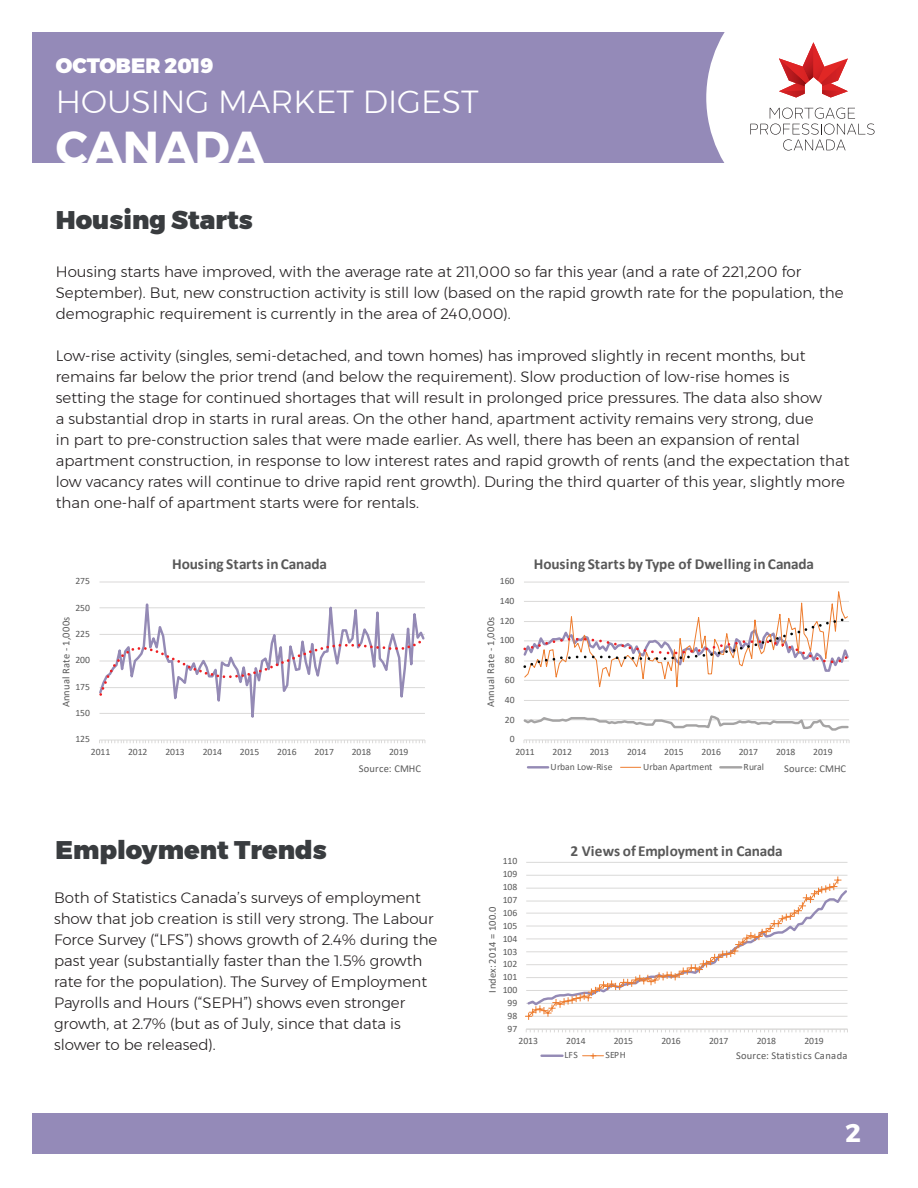
<style>
.page{position:relative;width:918px;height:1188px;background:#fff}
.page>*{position:absolute;margin:0;border:0;box-sizing:border-box;transform-origin:0 0}
.t1{font:700 46.05px "Montserrat";color:#fff}
.t2{font:300 31.8px "Montserrat";color:#fff}
.t3{font:900 25.5px "Montserrat";color:#393c3f}
.t4{font:700 25.5px "Montserrat";color:#fff}
.t5{font:900 20.7px "Montserrat";color:#fff}
.t6{font:700 15.3px "Calibri";letter-spacing:-.01em;color:#595959}
.t7{font:300 15px/21px "Montserrat";color:#231f20}
.t8{font:10.5px "Calibri";letter-spacing:.015em;color:#595959}
.t9{font:9.6px "Calibri";letter-spacing:-.005em;color:#595959}
</style>
<div class="page">
<div style="left:32px;top:32px;width:850px;height:131px;background:#948ab8"></div>
<div style="left:33px;top:1113px;width:855px;height:40px;background:#948ab8"></div>
<div style="left:706px;top:32px;width:176px;height:131px;background:#fff"></div>
<svg style="left:750px;top:108px;width:125px;height:43px;background:#ececec"></svg>
<svg style="left:779px;top:42px;width:69px;height:56px;background:#e99899"></svg>
<svg style="left:99px;top:740px;width:327px;height:3px"></svg>
<svg style="left:99px;top:582px;width:326px;height:158px"></svg>
<svg style="left:99px;top:635px;width:326px;height:63px"></svg>
<hr style="left:524px;top:700px;width:325px;height:1px;background:#dad9d8">
<hr style="left:524px;top:582px;width:325px;height:1px;background:#dad9d8">
<svg style="left:524px;top:740px;width:326px;height:3px"></svg>
<svg style="left:524px;top:715px;width:325px;height:16px"></svg>
<svg style="left:524px;top:591px;width:325px;height:97px"></svg>
<hr style="left:528px;top:766px;width:20px;height:3px;background:#948ab5">
<svg style="left:621px;top:767px;width:20px;height:1px"></svg>
<hr style="left:720px;top:766px;width:21px;height:3px;background:#a5a4a4">
<hr style="left:526px;top:875px;width:321px;height:1px;background:#dad9d8">
<hr style="left:526px;top:862px;width:321px;height:1px;background:#dad9d8">
<svg style="left:526px;top:1029px;width:322px;height:3px"></svg>
<svg style="left:525px;top:876px;width:323px;height:144px"></svg>
<hr style="left:542px;top:1055px;width:20px;height:2px;background:#948ab5">
<svg style="left:583px;top:1053px;width:21px;height:6px"></svg>
<h3 class="t5" style="left:56px;top:49px;width:159px">OCTOBER 2019</h3>
<h2 class="t2" style="left:56px;top:78px;width:425px">HOUSING MARKET DIGEST</h2>
<h1 class="t1" style="left:56px;top:111px;width:210px">CANADA</h1>
<h3 class="t3" style="left:56px;top:199px;width:199px">Housing Starts</h3>
<p class="t7" style="left:56px;top:261px;width:789px">Housing starts have improved, with the average rate at 211,000 so far this year (and a rate of 221,200 for<br>September). But, new construction activity is still low (based on the rapid growth rate for the population, the demographic requirement is currently in the area of 240,000).</p>
<p class="t7" style="left:56px;top:345px;width:795px">Low-rise activity (singles, semi-detached, and town homes) has improved slightly in recent months, but remains far below the prior trend (and below the requirement). Slow production of low-rise homes is<br>setting the stage for continued shortages that will result in prolonged price pressures. The data also show<br>a substantial drop in starts in rural areas. On the other hand, apartment activity remains very strong, due<br>in part to pre-construction sales that were made earlier. As well, there has been an expansion of rental apartment construction, in response to low interest rates and rapid growth of rents (and the expectation that low vacancy rates will continue to drive rapid rent growth). During the third quarter of this year, slightly more than one-half of apartment starts were for rentals.</p>
<p class="t9" style="left:75px;top:574px;width:16px">275</p>
<p class="t9" style="left:75px;top:601px;width:16px">250</p>
<p class="t8" style="left:59px;top:707px;width:92px;rotate:-90deg">Annual Rate - 1,000s</p>
<p class="t9" style="left:75px;top:627px;width:16px">225</p>
<p class="t9" style="left:75px;top:653px;width:16px">200</p>
<p class="t9" style="left:75px;top:680px;width:16px">175</p>
<p class="t9" style="left:75px;top:706px;width:16px">150</p>
<p class="t9" style="left:75px;top:733px;width:16px">125</p>
<p class="t6" style="left:172px;top:553px;width:156px">Housing Starts in Canada</p>
<p class="t9" style="left:91px;top:745px;width:21px">2011</p>
<p class="t9" style="left:128px;top:745px;width:21px">2012</p>
<p class="t9" style="left:165px;top:745px;width:21px">2013</p>
<p class="t9" style="left:203px;top:745px;width:21px">2014</p>
<p class="t9" style="left:240px;top:745px;width:21px">2015</p>
<p class="t9" style="left:277px;top:745px;width:21px">2016</p>
<p class="t9" style="left:315px;top:745px;width:21px">2017</p>
<p class="t9" style="left:352px;top:745px;width:21px">2018</p>
<p class="t9" style="left:389px;top:745px;width:21px">2019</p>
<p class="t8" style="left:359px;top:761px;width:63px">Source: CMHC</p>
<h3 class="t3" style="left:56px;top:828px;width:273px">Employment Trends</h3>
<p class="t7" style="left:54px;top:887px;width:385px">Both of Statistics Canada’s surveys of employment show that job creation is still very strong. The Labour Force Survey (“LFS”) shows growth of 2.4% during the past year (substantially faster than the 1.5% growth rate for the population). The Survey of Employment Payrolls and Hours (“SEPH”) shows even stronger growth, at 2.7% (but as of July, since that data is slower to be released).</p>
<p class="t9" style="left:500px;top:574px;width:16px">160</p>
<p class="t9" style="left:500px;top:594px;width:16px">140</p>
<p class="t8" style="left:483px;top:707px;width:92px;rotate:-90deg">Annual Rate - 1,000s</p>
<p class="t9" style="left:500px;top:614px;width:16px">120</p>
<p class="t9" style="left:500px;top:634px;width:16px">100</p>
<p class="t9" style="left:505px;top:653px;width:11px">80</p>
<p class="t9" style="left:505px;top:673px;width:11px">60</p>
<p class="t9" style="left:505px;top:693px;width:11px">40</p>
<p class="t9" style="left:505px;top:713px;width:11px">20</p>
<p class="t9" style="left:510px;top:732px;width:6px">0</p>
<p class="t6" style="left:534px;top:553px;width:282px">Housing Starts by Type of Dwelling in Canada</p>
<p class="t9" style="left:515px;top:745px;width:21px">2011</p>
<p class="t9" style="left:553px;top:745px;width:21px">2012</p>
<p class="t9" style="left:590px;top:745px;width:21px">2013</p>
<p class="t9" style="left:627px;top:745px;width:21px">2014</p>
<p class="t9" style="left:664px;top:745px;width:21px">2015</p>
<p class="t9" style="left:702px;top:745px;width:21px">2016</p>
<p class="t9" style="left:739px;top:745px;width:21px">2017</p>
<p class="t9" style="left:776px;top:745px;width:21px">2018</p>
<p class="t9" style="left:813px;top:745px;width:21px">2019</p>
<p class="t9" style="left:503px;top:855px;width:16px">110</p>
<p class="t9" style="left:503px;top:868px;width:16px">109</p>
<p class="t9" style="left:503px;top:880px;width:16px">108</p>
<p class="t9" style="left:503px;top:893px;width:16px">107</p>
<p class="t8" style="left:485px;top:993px;width:87px;rotate:-90deg">Index: 2014 = 100.0</p>
<p class="t9" style="left:503px;top:906px;width:16px">106</p>
<p class="t9" style="left:503px;top:919px;width:16px">105</p>
<p class="t9" style="left:503px;top:932px;width:16px">104</p>
<p class="t9" style="left:503px;top:945px;width:16px">103</p>
<p class="t9" style="left:503px;top:958px;width:16px">102</p>
<p class="t9" style="left:503px;top:970px;width:16px">101</p>
<p class="t9" style="left:503px;top:983px;width:16px">100</p>
<p class="t9" style="left:508px;top:996px;width:11px">99</p>
<p class="t9" style="left:508px;top:1009px;width:11px">98</p>
<p class="t9" style="left:508px;top:1022px;width:11px">97</p>
<p class="t9" style="left:551px;top:760px;width:63px">Urban Low-Rise</p>
<p class="t9" style="left:643px;top:760px;width:71px">Urban Apartment</p>
<p class="t9" style="left:743px;top:760px;width:22px">Rural</p>
<p class="t8" style="left:784px;top:761px;width:63px">Source: CMHC</p>
<p class="t6" style="left:571px;top:840px;width:214px">2 Views of Employment in Canada</p>
<p class="t9" style="left:519px;top:1034px;width:21px">2013</p>
<p class="t9" style="left:566px;top:1034px;width:21px">2014</p>
<p class="t9" style="left:614px;top:1034px;width:21px">2015</p>
<p class="t9" style="left:661px;top:1034px;width:21px">2016</p>
<p class="t9" style="left:709px;top:1034px;width:21px">2017</p>
<p class="t9" style="left:757px;top:1034px;width:21px">2018</p>
<p class="t9" style="left:804px;top:1034px;width:21px">2019</p>
<p class="t9" style="left:565px;top:1049px;width:15px">LFS</p>
<p class="t9" style="left:605px;top:1049px;width:22px">SEPH</p>
<p class="t8" style="left:736px;top:1048px;width:113px">Source: Statistics Canada</p>
<h3 class="t4" style="left:845px;top:1113px;width:17px">2</h3>
</div>
